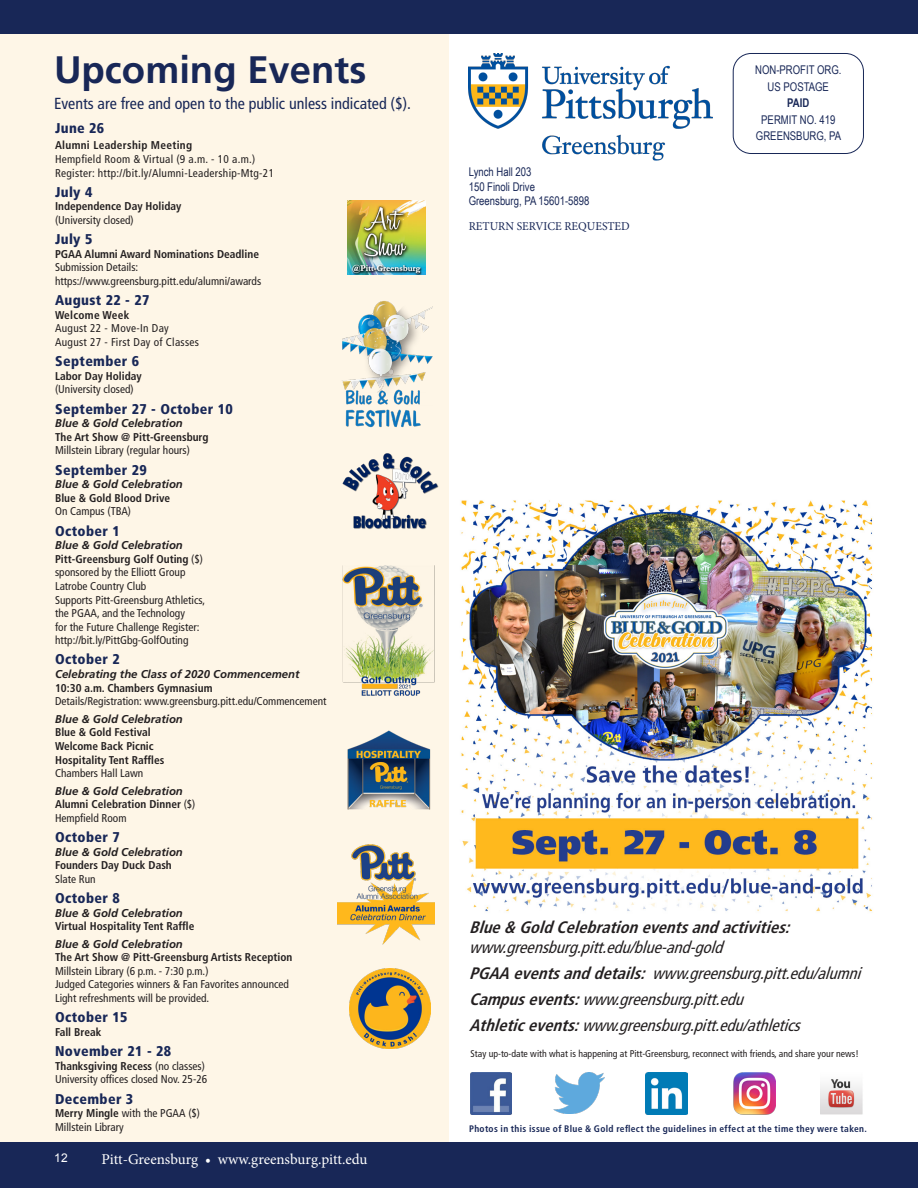
<style>
.page{position:relative;width:918px;height:1188px;background:#fff}
.page>*{position:absolute;margin:0;border:0;box-sizing:border-box;transform-origin:0 0}
.Headline_new{font:700 38.25px "Frutiger";color:#182757}
.Events_body{font:italic condensed 16.65px "Frutiger";color:#231f20}
.Events_body-2{font:italic 700 condensed 16.65px/20px "Frutiger";color:#231f20}
.Subhead{font:condensed 16.05px "Frutiger";color:#182757}
.t1{font:15px "Minion Pro";letter-spacing:-.01em;color:#fff}
.Events_subhead{font:900 condensed 14.1px "Frutiger";letter-spacing:.025em;color:#182757}
.body{font:12px "Arial Narrow";color:#182757}
.body-2{font:12px "Minion Pro";color:#182757}
.body-3{font:700 12px "Arial Narrow";color:#182757}
.t2{font:12px "Arial";color:#fff}
.Events_body-3{font:condensed 11.4px/13.6px "Frutiger";color:#231f20}
.Events_body-4{font:700 condensed 11.4px/13.6px "Frutiger";color:#231f20}
.Events_subhead-2{font:condensed 11.4px/13.6px "Frutiger";letter-spacing:.025em;color:#231f20}
.Events_body-5{font:italic 700 11.4px/13.6px "Frutiger";color:#231f20}
.Events_body-6{font:condensed 9.75px "Frutiger";color:#231f20}
.Grad_photo_caption_5{font:700 condensed 9.45px "Frutiger";letter-spacing:.035em;color:#182757}
.s1{font-weight:700}
.s2{font-weight:400}
.s3{font-weight:700;font-style:italic;font-stretch:normal}
.s4{font-style:normal;font-stretch:condensed}
.s5{font-weight:400;font-style:normal;font-stretch:condensed}
.s6{font-style:italic;font-stretch:normal}
</style>
<div class="page">
<div style="left:0;top:33px;width:449px;height:1122px;background:#fef6e7"></div>
<img style="left:461px;top:500px;width:411px;height:412px">
<img style="left:348px;top:200px;width:78px;height:74px">
<img style="left:343px;top:453px;width:96px;height:76px">
<img style="left:337px;top:844px;width:98px;height:101px">
<img style="left:342px;top:566px;width:92px;height:130px">
<img style="left:347px;top:730px;width:84px;height:80px">
<img style="left:349px;top:969px;width:81px;height:79px">
<img style="left:342px;top:301px;width:91px;height:127px">
<div style="left:0;top:1142px;width:918px;height:46px;background:#182757"></div>
<div style="left:0;top:0;width:918px;height:33px;background:#182757"></div>
<img style="left:469px;top:54px;width:243px;height:107px">
<div style="left:733px;top:53px;width:131px;height:101px;border:1px solid #182757;border-radius:18px"></div>
<img style="left:734px;top:1073px;width:41px;height:41px">
<img style="left:470px;top:1073px;width:42px;height:41px">
<img style="left:646px;top:1073px;width:41px;height:42px">
<img style="left:554px;top:1073px;width:50px;height:41px">
<img style="left:820px;top:1079px;width:43px;height:36px">
<p class="Headline_new" style="left:54px;top:47px;width:314px">Upcoming Events</p>
<p class="Subhead" style="left:54px;top:94px;width:359px">Events are free and open to the public unless indicated ($).</p>
<p class="Events_subhead" style="left:55px;top:120px;width:51px">June 26</p>
<p class="Events_subhead-2" style="left:55px;top:139px;width:221px"><span class="s1">Alumni Leadership Meeting<br></span>Hempfield Room &amp; Virtual (9 a.m. - 10 a.m.)<br>Register: http://bit.ly/Alumni-Leadership-Mtg-21</p>
<p class="Events_subhead" style="left:55px;top:183px;width:39px">July 4</p>
<p class="Events_body-4" style="left:55px;top:200px;width:128px">Independence Day Holiday <span class="s2">(University closed)</span></p>
<p class="Events_subhead" style="left:55px;top:231px;width:39px">July 5</p>
<p class="Events_body-3" style="left:55px;top:247px;width:208px"><span class="s1">PGAA Alumni Award Nominations Deadline<br></span>Submission Details: https://www.greensburg.pitt.edu/alumni/awards</p>
<p class="Events_subhead" style="left:55px;top:292px;width:96px">August 22 - 27</p>
<p class="Events_subhead-2" style="left:55px;top:308px;width:146px"><span class="s1">Welcome Week<br></span>August 22 - Move-In Day<br>August 27 - First Day of Classes</p>
<p class="Events_subhead" style="left:55px;top:353px;width:86px">September 6</p>
<p class="Events_body-3" style="left:55px;top:369px;width:88px"><span class="s1">Labor Day Holiday </span>(University closed)</p>
<p class="Events_subhead" style="left:55px;top:400px;width:179px">September 27 - October 10</p>
<p class="Events_body-3" style="left:55px;top:416px;width:155px"><span class="s3">Blue &amp; Gold Celebration<br></span><span class="s1">The Art Show @ Pitt-Greensburg<br></span>Millstein Library (regular hours)</p>
<p class="Events_subhead" style="left:55px;top:461px;width:93px">September 29</p>
<p class="Events_body-5" style="left:55px;top:477px;width:129px">Blue &amp; Gold Celebration<br><span class="s4">Blue &amp; Gold Blood Drive<br></span><span class="s5">On Campus (TBA)</span></p>
<p class="Events_subhead" style="left:55px;top:522px;width:66px">October 1</p>
<p class="Events_body-3" style="left:55px;top:538px;width:151px"><span class="s3">Blue &amp; Gold Celebration<br></span><span class="s1">Pitt-Greensburg Golf Outing</span> ($) sponsored by the Elliott Group<br>Latrobe Country Club<br>Supports Pitt-Greensburg Athletics, the PGAA, and the Technology<br>for the Future Challenge Register: http://bit.ly/PittGbg-GolfOuting</p>
<p class="Events_subhead" style="left:55px;top:651px;width:66px">October 2</p>
<p class="Events_body-3" style="left:55px;top:667px;width:273px"><span class="s3">Celebrating the Class of 2020 Commencement<br></span><span class="s1">10:30 a.m. Chambers Gymnasium<br></span>Details/Registration: www.greensburg.pitt.edu/Commencement</p>
<p class="Events_body-4" style="left:55px;top:712px;width:129px"><span class="s6">Blue &amp; Gold Celebration<br></span>Blue &amp; Gold Festival<br>Welcome Back Picnic<br>Hospitality Tent Raffles<br><span class="s2">Chambers Hall Lawn</span></p>
<p class="Events_body-4" style="left:55px;top:784px;width:142px"><span class="s6">Blue &amp; Gold Celebration<br></span>Alumni Celebration Dinner <span class="s2">($)<br>Hempfield Room</span></p>
<p class="Events_subhead" style="left:55px;top:829px;width:66px">October 7</p>
<p class="Events_body-5" style="left:55px;top:845px;width:129px">Blue &amp; Gold Celebration<br><span class="s4">Founders Day Duck Dash<br></span><span class="s5">Slate Run</span></p>
<p class="Events_subhead" style="left:55px;top:890px;width:66px">October 8</p>
<p class="Events_body-4" style="left:55px;top:906px;width:141px"><span class="s6">Blue &amp; Gold Celebration<br></span>Virtual Hospitality Tent Raffle</p>
<p class="Events_body-3" style="left:55px;top:937px;width:239px"><span class="s3">Blue &amp; Gold Celebration<br></span><span class="s1">The Art Show @ Pitt-Greensburg Artists Reception </span>Millstein Library (6 p.m. - 7:30 p.m.)<br>Judged Categories winners &amp; Fan Favorites announced Light refreshments will be provided.</p>
<p class="Events_subhead" style="left:55px;top:1009px;width:74px">October 15</p>
<p class="Events_body-4" style="left:55px;top:1025px;width:48px">Fall Break</p>
<p class="Events_subhead" style="left:55px;top:1043px;width:118px">November 21 - 28</p>
<p class="Events_body-3" style="left:55px;top:1059px;width:154px"><span class="s1">Thanksgiving Recess</span> (no classes)<br>University offices closed Nov. 25-26</p>
<p class="Events_subhead" style="left:55px;top:1090px;width:80px">December 3</p>
<p class="Events_body-3" style="left:55px;top:1106px;width:147px"><span class="s1">Merry Mingle</span> with the PGAA ($)<br>Millstein Library</p>
<p class="t2" style="left:54px;top:1150px;width:15px">12</p>
<p class="t1" style="left:102px;top:1149px;width:268px">Pitt-Greensburg • www.greensburg.pitt.edu</p>
<p class="body" style="left:469px;top:163px;width:64px">Lynch Hall 203</p>
<p class="body" style="left:469px;top:178px;width:68px">150 Finoli Drive</p>
<p class="body" style="left:469px;top:192px;width:122px">Greensburg, PA 15601-5898</p>
<p class="body-2" style="left:469px;top:218px;width:163px">RETURN SERVICE REQUESTED</p>
<p class="body" style="left:755px;top:61px;width:88px">NON-PROFIT ORG.</p>
<p class="body" style="left:768px;top:78px;width:63px">US POSTAGE</p>
<p class="body-3" style="left:787px;top:94px;width:24px">PAID</p>
<p class="body" style="left:761px;top:111px;width:76px">PERMIT NO. 419</p>
<p class="body" style="left:756px;top:127px;width:87px">GREENSBURG, PA</p>
<p class="Events_body-2" style="left:469px;top:917px;width:328px">Blue&amp;GoldCelebrationeventsandactivities: <span class="s2">www.greensburg.pitt.edu/blue-and-gold</span></p>
<p class="Events_body" style="left:469px;top:964px;width:398px"><span class="s1">PGAAeventsanddetails:</span> www.greensburg.pitt.edu/alumni</p>
<p class="Events_body" style="left:469px;top:989px;width:281px"><span class="s1">Campusevents:</span>www.greensburg.pitt.edu</p>
<p class="Events_body" style="left:469px;top:1015px;width:338px"><span class="s1">Athleticevents:</span>www.greensburg.pitt.edu/athletics</p>
<p class="Events_body-6" style="left:471px;top:1048px;width:390px">Stay up-to-date with what is happening at Pitt-Greensburg, reconnect with friends, and share your news!</p>
<p class="Grad_photo_caption_5" style="left:469px;top:1123px;width:399px">Photos in this issue of Blue &amp; Gold reflect the guidelines in effect at the time they were taken.</p>
</div>
